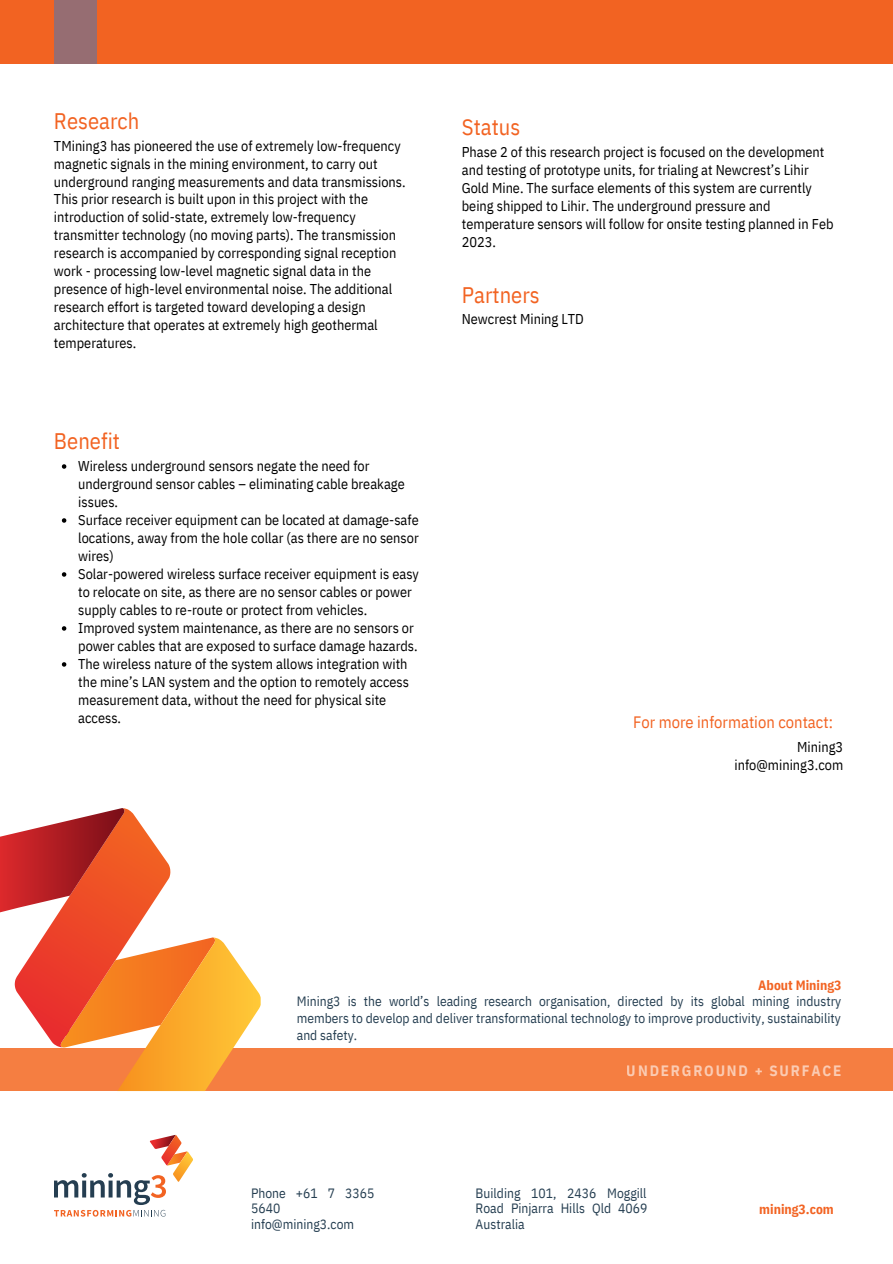
<style>
.page{position:relative;width:893px;height:1264px;background:#fff}
.page>*{position:absolute;margin:0;border:0;box-sizing:border-box;transform-origin:0 0}
.t1{font:22.5px "IBM Plex Sans Cond";color:#f26322}
.t2{font:16.5px "IBM Plex Sans Cond";color:#f26322}
.t3{font:700 15px "IBM Plex Sans Cond";letter-spacing:.12em;color:#fff}
.t4{font:14.25px/18px "IBM Plex Sans Cond";color:#000}
.t5{font:13.5px/15.8px "IBM Plex Sans Cond";color:#253e51;text-align:justify}
.t6{font:700 13.5px "IBM Plex Sans Cond";color:#f26322}
</style>
<div class="page">
<div style="left:0;top:0;width:892px;height:64px;background:#f26322"></div>
<div style="left:54px;top:0;width:43px;height:64px;background:#966d72"></div>
<div style="left:0;top:1048px;width:892px;height:42px;background:#f57e41"></div>
<svg style="left:0;top:808px;width:261px;height:283px"></svg>
<svg style="left:54px;top:1134px;width:139px;height:82px"></svg>
<svg style="left:62px;top:464px;width:4px;height:5px"></svg>
<svg style="left:62px;top:518px;width:4px;height:4px"></svg>
<svg style="left:62px;top:572px;width:4px;height:4px"></svg>
<svg style="left:62px;top:626px;width:4px;height:4px"></svg>
<svg style="left:62px;top:662px;width:4px;height:4px"></svg>
<h1 class="t1" style="left:54px;top:106px;width:87px">Research</h1>
<h1 class="t1" style="left:462px;top:112px;width:60px">Status</h1>
<p class="t4" style="left:54px;top:136px;width:353px">TMining3 has pioneered the use of extremely low-frequency magnetic signals in the mining environment, to carry out underground ranging measurements and data transmissions.<br>This prior research is built upon in this project with the introduction of solid-state, extremely low-frequency transmitter technology (no moving parts). The transmission research is accompanied by corresponding signal reception work - processing low-level magnetic signal data in the presence of high-level environmental noise. The additional research effort is targeted toward developing a design architecture that operates at extremely high geothermal temperatures.</p>
<p class="t4" style="left:462px;top:143px;width:373px">Phase 2 of this research project is focused on the development and testing of prototype units, for trialing at Newcrest’s Lihir Gold Mine. The surface elements of this system are currently being shipped to Lihir. The underground pressure and temperature sensors will follow for onsite testing planned in Feb 2023.</p>
<h1 class="t1" style="left:462px;top:279px;width:79px">Partners</h1>
<p class="t4" style="left:462px;top:310px;width:123px">Newcrest Mining LTD</p>
<h1 class="t1" style="left:54px;top:426px;width:68px">Benefit</h1>
<p class="t4" style="left:78px;top:456px;width:342px">Wireless underground sensors negate the need for underground sensor cables – eliminating cable breakage issues.<br>Surface receiver equipment can be located at damage-safe locations, away from the hole collar (as there are no sensor wires)<br>Solar-powered wireless surface receiver equipment is easy to relocate on site, as there are no sensor cables or power supply cables to re-route or protect from vehicles.<br>Improved system maintenance, as there are no sensors or power cables that are exposed to surface damage hazards.<br>The wireless nature of the system allows integration with the mine’s LAN system and the option to remotely access measurement data, without the need for physical site access.</p>
<p class="t2" style="left:633px;top:711px;width:201px">For more information contact:</p>
<p class="t4" style="left:734px;top:737px;width:110px;text-align:right">Mining3 info@mining3.com</p>
<p class="t6" style="left:758px;top:975px;width:85px">About Mining3</p>
<p class="t5" style="left:297px;top:992px;width:546px;line-height:16.8px">Mining3 is the world’s leading research organisation, directed by its global mining industry members to develop and deliver transformational technology to improve productivity, sustainability and safety.</p>
<p class="t3" style="left:627px;top:1060px;width:216px">UNDERGROUND + SURFACE</p>
<p class="t5" style="left:251px;top:1184px;width:125px;text-align:left">Phone +61 7 3365<br>5640 info@mining3.com</p>
<p class="t5" style="left:475px;top:1184px;width:173px">Building 101, 2436 Moggill Road Pinjarra Hills Qld 4069<br>Australia</p>
<p class="t6" style="left:759px;top:1200px;width:76px">mining3.com</p>
</div>
